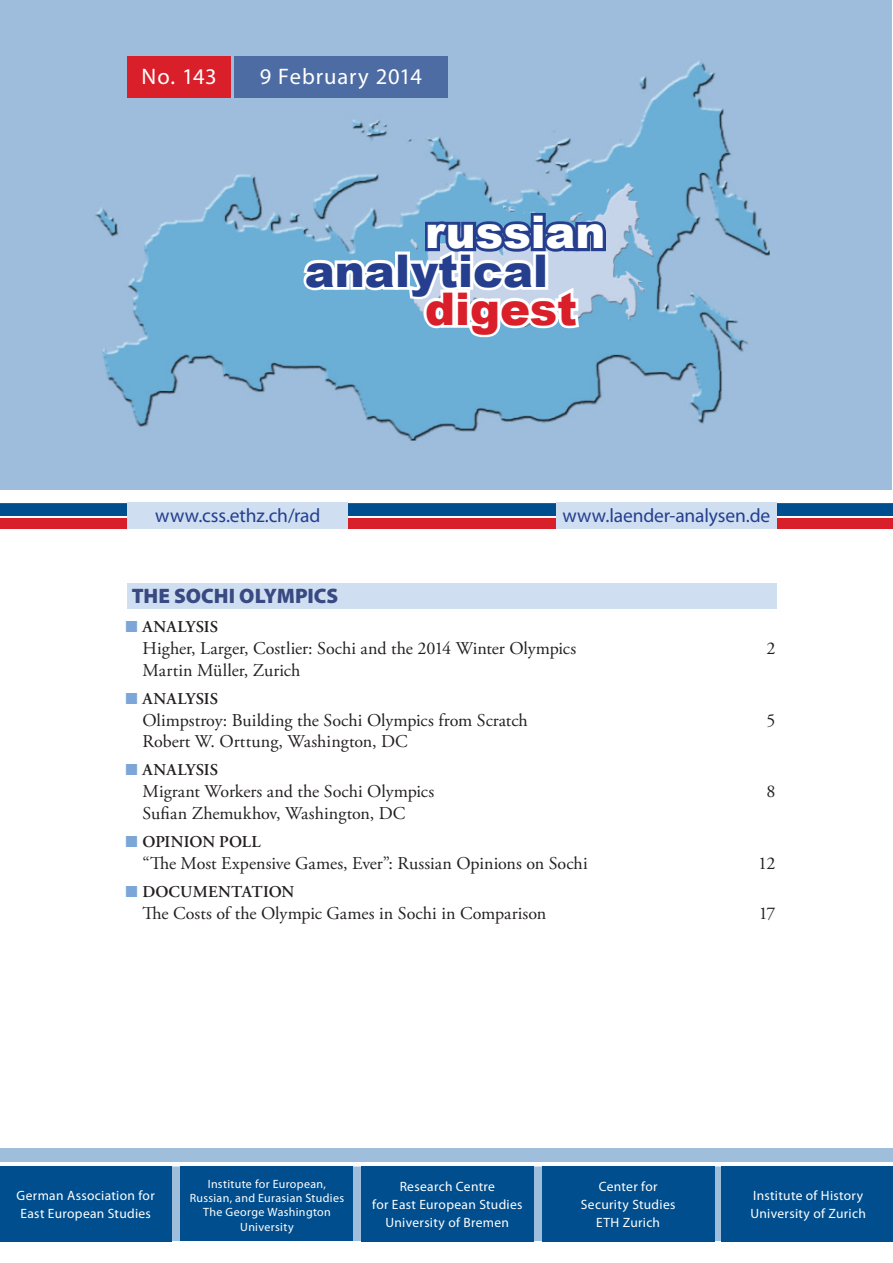
<style>
.page{position:relative;width:893px;height:1263px;background:#fff}
.page>*{position:absolute;margin:0;border:0;box-sizing:border-box;transform-origin:0 0}
.t1{font:900 45px "Arial";color:#253f8e}
.t2{font:900 45px "Arial";color:#fff}
.t3{font:900 45px "Arial";letter-spacing:-.005em;color:#d91f29}
.t4{font:22.5px "Myriad Pro";letter-spacing:.04em;color:#fff}
.t5{font:900 21px "Myriad Pro";letter-spacing:-.005em;color:#394982}
.t6{font:19.5px "Myriad Pro";letter-spacing:-.005em;color:#253f8e}
.t7{font:18px "Adobe Garamond Pro";color:#231f20}
.t8{font:600 16.5px "Adobe Garamond Pro";letter-spacing:.245em;color:#231f20}
.t9{font:600 16.5px "Adobe Garamond Pro";letter-spacing:.17em;color:#231f20}
.t10{font:13.5px/18px "Myriad Pro";letter-spacing:.025em;color:#fff}
.t11{font:12px/14.4px "Myriad Pro";letter-spacing:.025em;color:#fff;text-align:center}
.s1{font-family:"Futura TOT Boo";font-weight:400;color:#7ba6d7}
</style>
<div class="page">
<div style="left:0;top:1148px;width:893px;height:93px;background:#9fbedc"></div>
<img style="left:0;top:0;width:892px;height:489px">
<div style="left:0;top:501px;width:893px;height:15px;background:#014e8e"></div>
<div style="left:0;top:519px;width:893px;height:10px;background:#d91f29"></div>
<div style="left:128px;top:56px;width:103px;height:42px;background:#d91f29"></div>
<hr style="left:0;top:1162px;width:893px;height:4px;background:#fff">
<hr style="left:0;top:499px;width:893px;height:4px;background:#fff">
<div style="left:234px;top:56px;width:213px;height:42px;background:#4d6ca4"></div>
<div style="left:128px;top:583px;width:649px;height:26px;background:#cfdff1"></div>
<svg style="left:299px;top:210px;width:310px;height:132px"></svg>
<div style="left:128px;top:503px;width:220px;height:26px;background:#cfdff1"></div>
<div style="left:556px;top:503px;width:221px;height:26px;background:#cfdff1"></div>
<div style="left:0;top:1167px;width:172px;height:75px;background:#014e8e"></div>
<div style="left:361px;top:1167px;width:173px;height:75px;background:#014e8e"></div>
<div style="left:722px;top:1167px;width:171px;height:75px;background:#014e8e"></div>
<div style="left:542px;top:1167px;width:172px;height:75px;background:#014e8e"></div>
<div style="left:181px;top:1166px;width:172px;height:75px;background:#014e8e"></div>
<p class="t4" style="left:142px;top:62px;width:77px">No. 143</p>
<p class="t4" style="left:260px;top:62px;width:164px">9 February 2014</p>
<h1 class="t2" style="left:425px;top:199px;width:182px">russian</h1>
<h1 class="t1" style="left:305px;top:238px;width:245px">analytical</h1>
<h1 class="t3" style="left:425px;top:276px;width:153px">digest</h1>
<p class="t6" style="left:155px;top:503px;width:167px">www.css.ethz.ch/rad</p>
<p class="t6" style="left:562px;top:503px;width:210px">www.laender-analysen.de</p>
<p class="t5" style="left:132px;top:582px;width:206px">THE SOCHI OLYMPICS</p>
<p class="t8" style="left:126px;top:618px;width:94px"><span class="s1">■</span> ANALYSIS</p>
<p class="t7" style="left:142px;top:637px;width:435px">Higher, Larger, Costlier: Sochi and the 2014 Winter Olympics</p>
<p class="t7" style="left:767px;top:637px;width:10px">2</p>
<p class="t7" style="left:142px;top:659px;width:159px">Martin Müller, Zurich</p>
<p class="t8" style="left:126px;top:689px;width:94px"><span class="s1">■</span> ANALYSIS</p>
<p class="t7" style="left:142px;top:709px;width:387px">Olimpstroy: Building the Sochi Olympics from Scratch</p>
<p class="t7" style="left:767px;top:709px;width:10px">5</p>
<p class="t7" style="left:142px;top:731px;width:267px">Robert W. Orttung, Washington, DC</p>
<p class="t8" style="left:126px;top:761px;width:94px"><span class="s1">■</span> ANALYSIS</p>
<p class="t7" style="left:142px;top:780px;width:293px">Migrant Workers and the Sochi Olympics</p>
<p class="t7" style="left:767px;top:780px;width:10px">8</p>
<p class="t7" style="left:142px;top:802px;width:264px">Sufian Zhemukhov, Washington, DC</p>
<p class="t8" style="left:126px;top:832px;width:131px"><span class="s1">■</span>OPINION POLL</p>
<p class="t7" style="left:142px;top:852px;width:447px">“The Most Expensive Games, Ever”: Russian Opinions on Sochi</p>
<p class="t7" style="left:758px;top:852px;width:19px">12</p>
<p class="t9" style="left:126px;top:882px;width:166px"><span class="s1">■</span> DO CUMENTATION</p>
<p class="t7" style="left:142px;top:902px;width:405px">The Costs of the Olympic Games in Sochi in Comparison</p>
<p class="t7" style="left:759px;top:902px;width:18px">17</p>
<p class="t11" style="left:190px;top:1176px;width:156px">Institute for European,<br>Russian, and Eurasian Studies<br>The George Washington<br>University</p>
<p class="t10" style="left:581px;top:1177px;width:96px;text-align:center">Center for<br>Security Studies<br>ETH Zurich</p>
<p class="t10" style="left:17px;top:1186px;width:140px">German Association for<br>East European Studies</p>
<p class="t10" style="left:372px;top:1177px;width:152px;text-align:center">Research Centre<br>for East European Studies<br>University of Bremen</p>
<p class="t10" style="left:750px;top:1186px;width:117px">Institute of History<br>University of Zurich</p>
</div>
